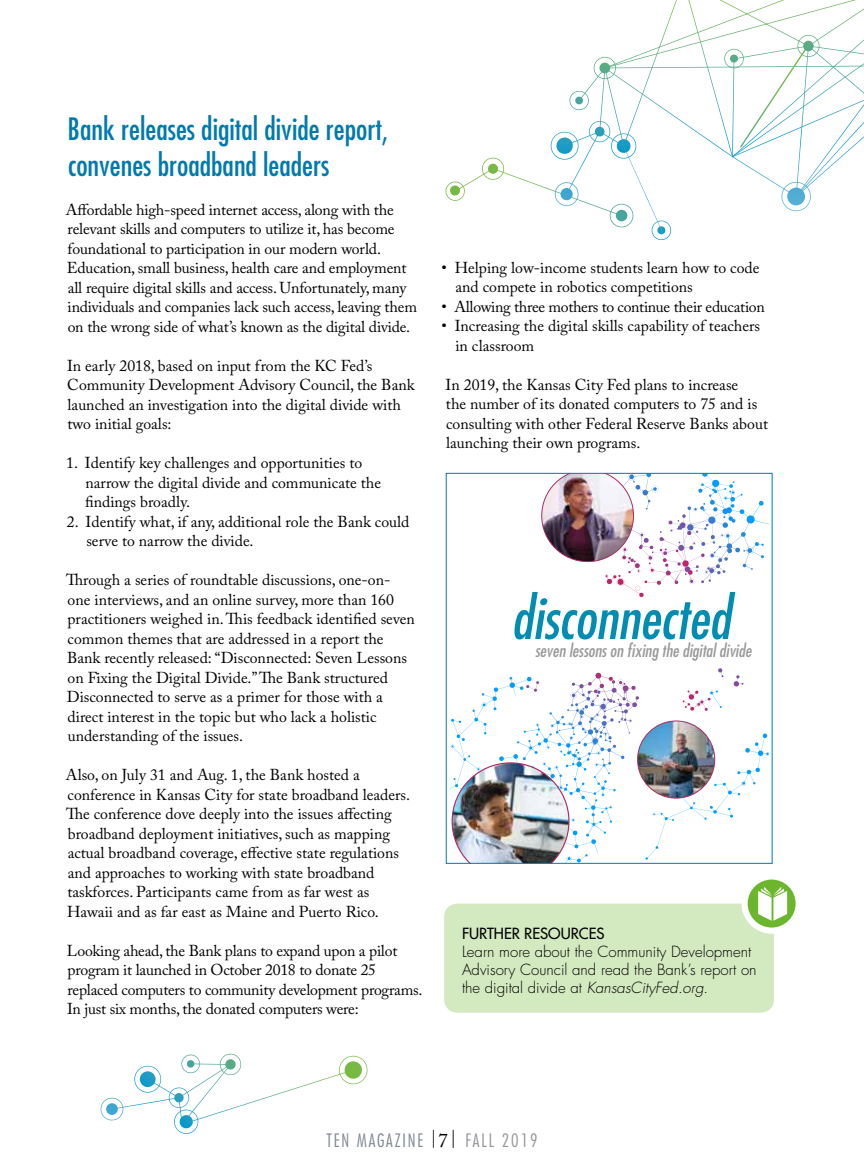
<style>
.page{position:relative;width:864px;height:1175px;background:#fff}
.page>*{position:absolute;margin:0;border:0;box-sizing:border-box;transform-origin:0 0}
.t1{font:condensed 30px/36px "Futura Std";color:#007aae}
.t2{font:300 condensed 18px "Futura Std";letter-spacing:.1em;color:#808890}
.t3{font:italic condensed 17.4px "Futura Std";color:#999}
.t4{font:15.75px/19.5px "Adobe Caslon Pro";color:#000}
.t5{font:15.75px "Adobe Caslon Pro";letter-spacing:-.02em;color:#000}
.t6{font:300 15px/18px "Futura Std";color:#000}
.t7{font:500 15px "Futura Std";color:#000}
.s1{font-style:italic}
.s2{font-stretch:normal;color:#000}
.s3{font-family:"Adobe Caslon Pro";font-weight:400;font-stretch:normal;font-size:19.5px;color:#000}
.s4{color:#939598}
</style>
<div class="page">
<svg style="left:100px;top:1053px;width:268px;height:81px"></svg>
<div style="left:444px;top:903px;width:330px;height:109px;background:#d3e9c0;border-radius:14px"></div>
<svg style="left:745px;top:876px;width:54px;height:54px"></svg>
<div style="left:742px;top:873px;width:60px;height:60px;border:6px solid #fff;border-radius:50%"></div>
<svg style="left:758px;top:886px;width:29px;height:34px"></svg>
<svg style="left:445px;top:0;width:419px;height:240px"></svg>
<svg style="left:645px;top:734px;width:124px;height:125px"></svg>
<svg style="left:718px;top:668px;width:6px;height:9px"></svg>
<svg style="left:734px;top:675px;width:10px;height:11px"></svg>
<svg style="left:683px;top:690px;width:39px;height:21px"></svg>
<img style="left:638px;top:721px;width:77px;height:77px;border-radius:39px">
<div style="left:637px;top:720px;width:78px;height:78px;border:1px solid #ab2c67;border-radius:50%"></div>
<img style="left:514px;top:475px;width:240px;height:164px">
<img style="left:450px;top:672px;width:186px;height:189px">
<h1 class="t1" style="left:68px;top:110px;width:322px">Bank releases digital divide report, convenes broadband leaders</h1>
<p class="t4" style="left:66px;top:199px;width:353px">Affordable high-speed internet access, along with the relevant skills and computers to utilize it, has become foundational to participation in our modern world.<br>Education, small business, health care and employment all require digital skills and access. Unfortunately, many individuals and companies lack such access, leaving them on the wrong side of what’s known as the digital divide.</p>
<p class="t4" style="left:67px;top:355px;width:349px">In early 2018, based on input from the KC Fed’s Community Development Advisory Council, the Bank launched an investigation into the digital divide with two initial goals:</p>
<p class="t4" style="left:85px;top:453px;width:297px;text-indent:-19px">1. Identify key challenges and opportunities to narrow the digital divide and communicate the findings broadly.</p>
<p class="t4" style="left:86px;top:511px;width:325px;text-indent:-20px">2. Identify what, if any, additional role the Bank could serve to narrow the divide.</p>
<p class="t4" style="left:66px;top:570px;width:350px">Through a series of roundtable discussions, one-on&shy;one interviews, and an online survey, more than 160 practitioners weighed in. This feedback identified seven common themes that are addressed in a report the Bank recently released: “Disconnected: Seven Lessons on Fixing the Digital Divide.” The Bank structured Disconnected to serve as a primer for those with a direct interest in the topic but who lack a holistic understanding of the issues.</p>
<p class="t4" style="left:66px;top:765px;width:346px">Also, on July 31 and Aug. 1, the Bank hosted a conference in Kansas City for state broadband leaders.<br>The conference dove deeply into the issues affecting broadband deployment initiatives, such as mapping actual broadband coverage, effective state regulations and approaches to working with state broadband taskforces. Participants came from as far west as Hawaii and as far east as Maine and Puerto Rico.</p>
<p class="t4" style="left:67px;top:940px;width:357px">Looking ahead, the Bank plans to expand upon a pilot program it launched in October 2018 to donate 25 replaced computers to community development programs.<br>In just six months, the donated computers were:</p>
<p class="t4" style="left:455px;top:258px;width:305px;text-indent:-14px">• Helping low-income students learn how to code and compete in robotics competitions</p>
<p class="t5" style="left:441px;top:297px;width:325px">• Allowing three mothers to continue their education</p>
<p class="t4" style="left:455px;top:316px;width:306px;text-indent:-14px">• Increasing the digital skills capability of teachers in classroom</p>
<p class="t4" style="left:446px;top:375px;width:324px">In 2019, the Kansas City Fed plans to increase<br>the number of its donated computers to 75 and is consulting with other Federal Reserve Banks about launching their own programs.</p>
<p class="t3" style="left:535px;top:640px;width:218px">seven lessons on fixing the digital divide</p>
<p class="t7" style="left:462px;top:924px;width:144px">FURTHER RESOURCES</p>
<p class="t6" style="left:462px;top:943px;width:296px">Learn more about the Community Development<br>Advisory Council and read the Bank’s report on the digital divide at <span class="s1">KansasCityFed.org</span>.</p>
<p class="t2" style="left:326px;top:1128px;width:213px">TEN MAGAZINE <span class="s2">|</span><span class="s3">7</span><span class="s2">|</span> <span class="s4">FALL 2019</span></p>
</div>
